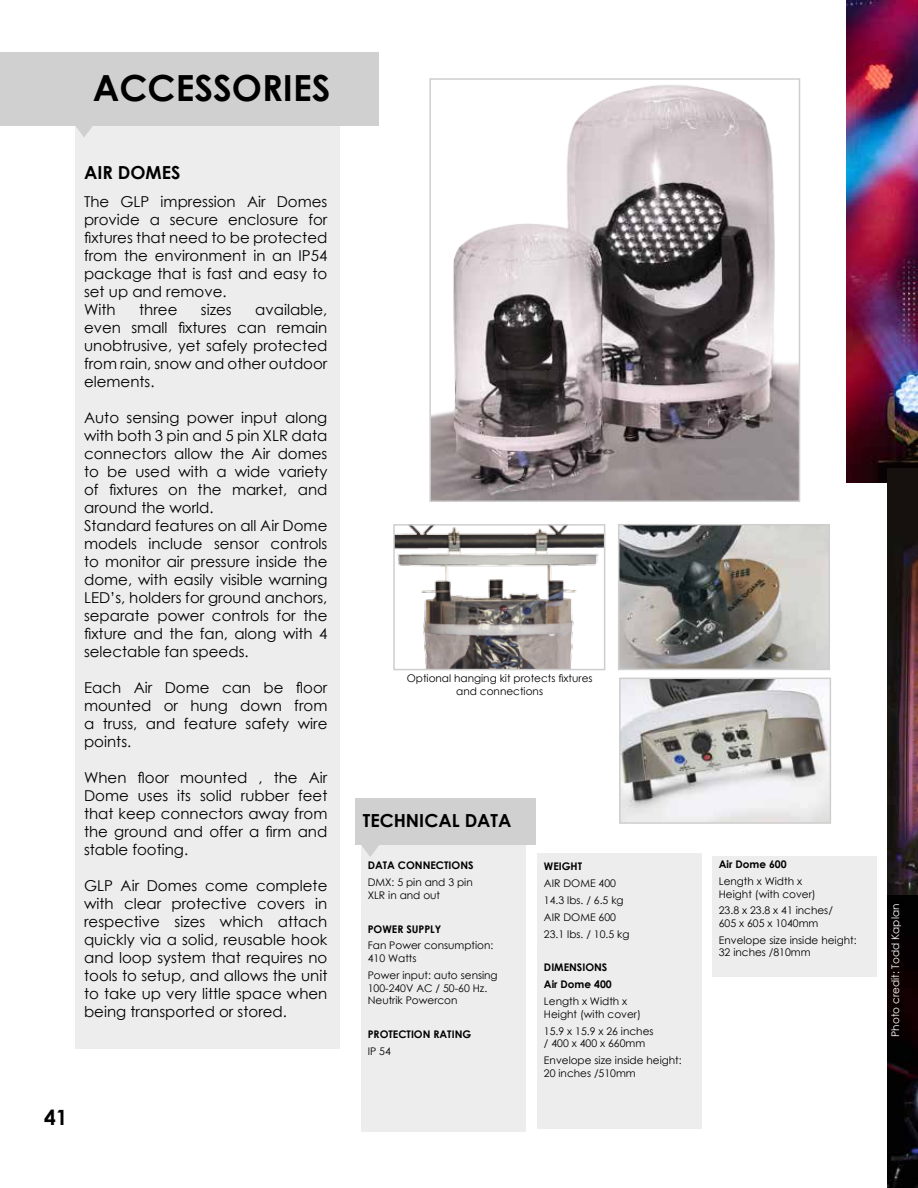
<style>
.page{position:relative;width:918px;height:1188px;background:#fff}
.page>*{position:absolute;margin:0;border:0;box-sizing:border-box;transform-origin:0 0}
.t1{font:700 36px "Century Gothic";color:#000}
.t2{font:700 21px "Century Gothic";color:#000}
.t3{font:700 18px "Century Gothic";color:#000}
.t4{font:15px/18px "Century Gothic";color:#000;text-align:justify}
.t5{font:10.5px/12.6px "Century Gothic";color:#000}
.t6{font:700 10.5px/16.8px "Century Gothic";color:#000}
.t7{font:10.5px "Century Gothic";color:#fff}
</style>
<div class="page">
<img style="left:888px;top:894px;width:30px;height:294px">
<div style="left:76px;top:117px;width:264px;height:932px;background:#ededed"></div>
<div style="left:0;top:52px;width:379px;height:74px;background:#d0d0d0"></div>
<svg style="left:75px;top:126px;width:18px;height:12px"></svg>
<img style="left:432px;top:85px;width:365px;height:414px">
<div style="left:429px;top:78px;width:371px;height:424px;border:2px solid #cecece"></div>
<img style="left:621px;top:527px;width:206px;height:140px">
<div style="left:618px;top:524px;width:212px;height:146px;border:2px solid #cecece"></div>
<img style="left:846px;top:0;width:72px;height:482px">
<img style="left:888px;top:469px;width:30px;height:425px">
<div style="left:713px;top:856px;width:164px;height:120px;background:#ededed"></div>
<div style="left:361px;top:840px;width:164px;height:291px;background:#ededed"></div>
<div style="left:538px;top:854px;width:164px;height:275px;background:#ededed"></div>
<div style="left:355px;top:798px;width:181px;height:46px;background:#d0d0d0"></div>
<svg style="left:361px;top:844px;width:19px;height:13px"></svg>
<img style="left:622px;top:681px;width:206px;height:140px">
<div style="left:619px;top:678px;width:212px;height:146px;border:2px solid #cecece"></div>
<img style="left:396px;top:527px;width:206px;height:140px">
<div style="left:393px;top:524px;width:212px;height:146px;border:2px solid #cecece"></div>
<h1 class="t1" style="left:93px;top:61px;width:239px">ACCESSORIES</h1>
<p class="t3" style="left:84px;top:159px;width:98px">AIR DOMES</p>
<p class="t4" style="left:84px;top:193px;width:245px;text-align:left">The GLP impression Air Domes provide a secure enclosure for fixtures that need to be protected from the environment in an IP54 package that is fast and easy to set up and remove.<br>With</p>
<p class="t4" style="left:84px;top:301px;width:245px;text-indent:171px">available, even small fixtures can remain unobtrusive, yet safely protected from rain, snow and other outdoor elements.</p>
<p class="t4" style="left:84px;top:409px;width:245px;text-align:left">Auto sensing power input along with both 3 pin and 5 pin XLR data connectors allow the Air domes to be used with a wide variety of fixtures on the market, and around the world.<br>Standard features on all Air Dome models include sensor controls to monitor air pressure inside the dome, with easily visible warning<br>LED’s, holders for ground anchors, separate power controls for the fixture and the fan, along with 4 selectable fan speeds.</p>
<p class="t4" style="left:84px;top:679px;width:245px">Each Air Dome can be floor mounted or hung down from a truss, and feature safety wire points.</p>
<p class="t4" style="left:84px;top:769px;width:245px">When floor mounted , the Air Dome uses its solid rubber feet that keep connectors away from the ground and offer a firm and stable footing.</p>
<p class="t4" style="left:84px;top:877px;width:245px">GLP Air Domes come complete with clear protective covers in respective sizes which attach quickly via a solid, reusable hook and loop system that requires no tools to setup, and allows the unit to take up very little space when being transported or stored.</p>
<p class="t4" style="left:139px;top:301px;width:40px">three</p>
<p class="t4" style="left:201px;top:301px;width:32px">sizes</p>
<h2 class="t2" style="left:44px;top:1101px;width:25px">41</h2>
<p class="t5" style="left:407px;top:672px;width:187px;text-align:center">Optional hanging kit protects fixtures and connections</p>
<p class="t3" style="left:363px;top:806px;width:150px">TECHNICAL DATA</p>
<p class="t6" style="left:368px;top:857px;width:107px">DATA CONNECTIONS</p>
<p class="t5" style="left:368px;top:876px;width:107px">DMX: 5 pin and 3 pin<br>XLR in and out</p>
<p class="t6" style="left:368px;top:920px;width:75px">POWER SUPPLY</p>
<p class="t5" style="left:368px;top:939px;width:127px">Fan Power consumption:<br>410 Watts</p>
<p class="t5" style="left:368px;top:969px;width:131px">Power input: auto sensing<br>100-240V AC / 50-60 Hz.<br>Neutrik Powercon</p>
<p class="t6" style="left:368px;top:1025px;width:105px">PROTECTION RATING</p>
<p class="t5" style="left:368px;top:1044px;width:25px">IP 54</p>
<p class="t6" style="left:544px;top:858px;width:40px">WEIGHT</p>
<p class="t5" style="left:544px;top:875px;width:87px;line-height:16.8px">AIR DOME 400<br>14.3 lbs. / 6.5 kg<br>AIR DOME 600<br>23.1 lbs. / 10.5 kg</p>
<p class="t6" style="left:544px;top:959px;width:69px">DIMENSIONS<br>Air Dome 400</p>
<p class="t5" style="left:544px;top:995px;width:98px">Length x Width x<br>Height (with cover)</p>
<p class="t5" style="left:544px;top:1024px;width:111px">15.9 x 15.9 x 26 inches / 400 x 400 x 660mm</p>
<p class="t5" style="left:544px;top:1054px;width:139px">Envelope size inside height:<br>20 inches /510mm</p>
<p class="t6" style="left:719px;top:855px;width:69px">Air Dome 600</p>
<p class="t5" style="left:719px;top:875px;width:98px">Length x Width x<br>Height (with cover)</p>
<p class="t5" style="left:719px;top:904px;width:116px">23.8 x 23.8 x 41 inches/<br>605 x 605 x 1040mm</p>
<p class="t5" style="left:719px;top:934px;width:139px">Envelope size inside height:<br>32 inches /810mm</p>
<p class="t7" style="left:888px;top:1037px;width:135px;rotate:-90deg">Photo credit: Todd Kaplan</p>
</div>
